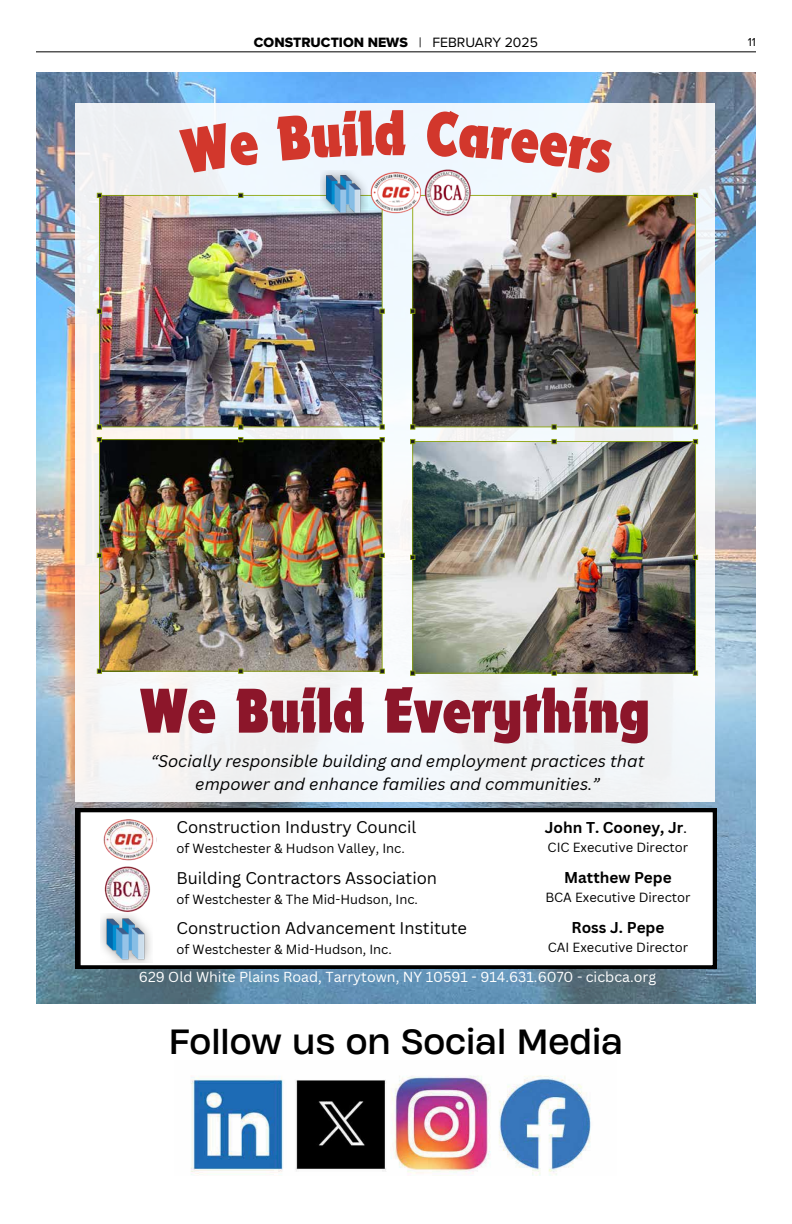
<style>
.page{position:relative;width:792px;height:1224px;background:#fff}
.page>*{position:absolute;margin:0;border:0;box-sizing:border-box;transform-origin:0 0}
.t1{font:700 condensed 65.9px "Dynamo Com";color:#8c162a}
.t2{font:700 condensed 65.9px "Dynamo Com";color:#d2372c}
.t3{font:32.9px "Heading Now 74";color:#000}
.t4{font:italic 16.5px/22.9px "Canva Sans";color:#000;text-align:center}
.t5{font:16.5px "Canva Sans";color:#000}
.t6{font:700 15.3px "Canva Sans";color:#000}
.t7{font:14.1px "Canva Sans";color:#fff}
.t8{font:14px "Proxima Nova Extrabld";color:#000}
.t9{font:12.9px "Canva Sans";color:#000}
.t10{font:12px "Proxima Nova";color:#000}
.s1{font-family:"Proxima Nova"}
.s2{font-weight:400}
</style>
<div class="page">
<hr style="left:36px;top:51px;width:720px;height:1px;background:#000">
<img style="left:36px;top:72px;width:720px;height:932px">
<div style="left:76px;top:103px;width:639px;height:699px;background:#f2f6f7"></div>
<img style="left:97px;top:193px;width:288px;height:237px">
<img style="left:410px;top:439px;width:288px;height:237px">
<img style="left:97px;top:437px;width:288px;height:237px">
<img style="left:410px;top:193px;width:288px;height:237px">
<svg style="left:76px;top:809px;width:640px;height:159px"></svg>
<img style="left:103px;top:864px;width:51px;height:50px">
<img style="left:101px;top:913px;width:51px;height:50px">
<img style="left:101px;top:815px;width:55px;height:49px">
<img style="left:368px;top:172px;width:107px;height:46px">
<img style="left:320px;top:170px;width:48px;height:45px">
<img style="left:191px;top:1075px;width:400px;height:101px">
<svg style="left:426px;top:109px;width:172px;height:65px"></svg>
<p class="t8" style="left:254px;top:32px;width:286px">CONSTRUCTION NEWS <span class="s1">| FEBRUARY 2025</span></p>
<p class="t10" style="left:748px;top:34px;width:10px">11</p>
<h1 class="t2" style="left:374px;top:96px;width:33px">d</h1>
<h1 class="t1" style="left:140px;top:673px;width:511px">We Build Everything</h1>
<p class="t4" style="left:151px;top:749px;width:495px">“Socially responsible building and employment practices that empower and enhance families and communities.”</p>
<p class="t5" style="left:177px;top:818px;width:241px">Construction Industry Council</p>
<p class="t9" style="left:177px;top:840px;width:230px">of Westchester &amp; Hudson Valley, Inc.</p>
<p class="t5" style="left:177px;top:869px;width:262px">Building Contractors Association</p>
<p class="t9" style="left:177px;top:891px;width:243px">of Westchester &amp; The Mid-Hudson, Inc.</p>
<p class="t5" style="left:177px;top:919px;width:292px">Construction Advancement Institute</p>
<p class="t9" style="left:177px;top:941px;width:217px">of Westchester &amp; Mid-Hudson, Inc.</p>
<p class="t6" style="left:545px;top:819px;width:144px">John T. Cooney, Jr<span class="s2">.</span></p>
<p class="t9" style="left:548px;top:839px;width:142px">CIC Executive Director</p>
<p class="t6" style="left:564px;top:869px;width:109px">Matthew Pepe</p>
<p class="t9" style="left:545px;top:889px;width:147px">BCA Executive Director</p>
<p class="t6" style="left:572px;top:919px;width:94px">Ross J. Pepe</p>
<p class="t9" style="left:548px;top:940px;width:142px">CAI Executive Director</p>
<p class="t7" style="left:139px;top:969px;width:519px">629 Old White Plains Road, Tarrytown, NY 10591 - 914.631.6070 - cicbca.org</p>
<h2 class="t3" style="left:169px;top:1000px;width:456px">Follow us on Social Media</h2>
<h2 class="t3" style="left:169px;top:1018px;width:456px">Follow us on Social Media</h2>
</div>
